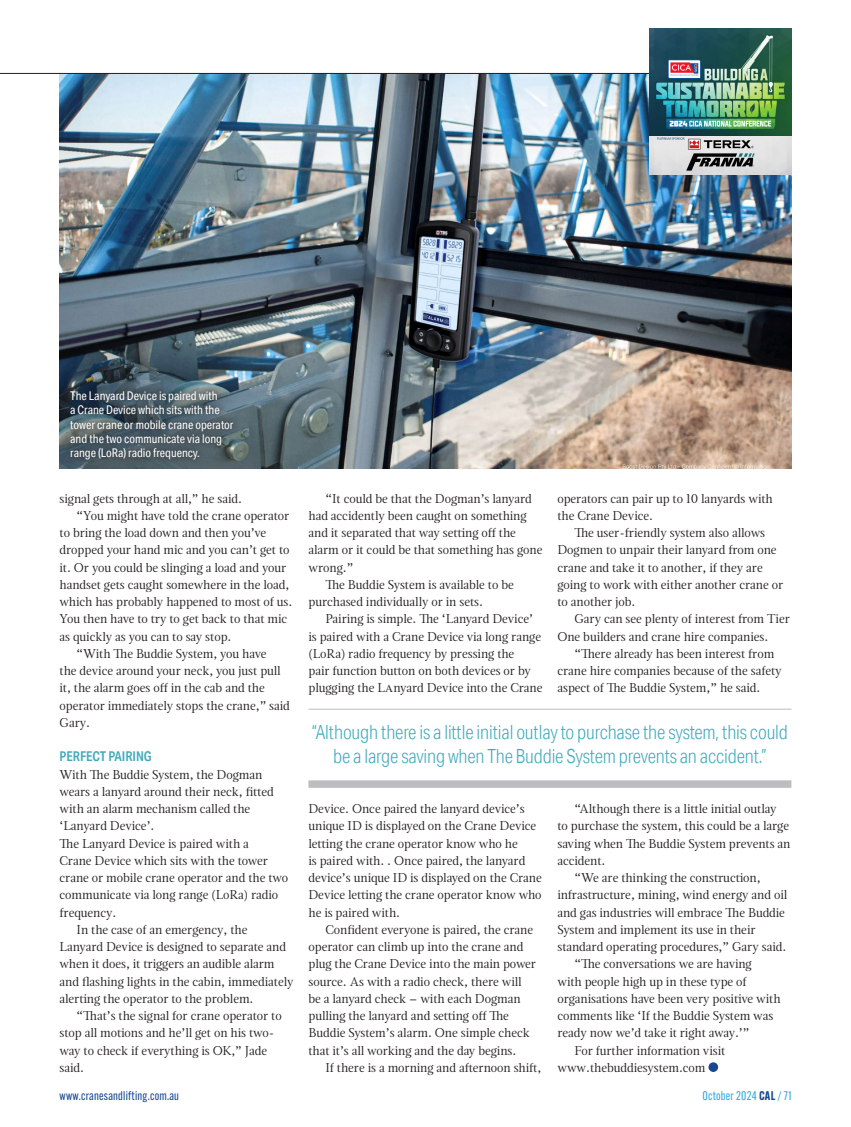
<style>
.page{position:relative;width:851px;height:1127px;background:#fff}
.page>*{position:absolute;margin:0;border:0;box-sizing:border-box;transform-origin:0 0}
.QUOTE{font:300 19.5px/24px "Aktiv Grotesk Cd";letter-spacing:-.01em;color:#3faabb;text-align:center}
.SUB_HEADING{font:600 13.5px "Aktiv Grotesk Cd";letter-spacing:-.005em;color:#3faabb}
.BODY_COPY{font:12.75px/17.2px "Magneta";letter-spacing:-.005em;color:#231f20}
.t1{font:12.3px "Alternate Gothic ATF";letter-spacing:.02em;color:#174791}
.t2{font:12.3px "Alternate Gothic ATF";letter-spacing:.02em;color:#2aace2}
.t3{font:12px/14.4px "Aktiv Grotesk Cd";color:#fff}
.s1{font-weight:600;color:#174791}
</style>
<div class="page">
<img style="left:60px;top:74px;width:731px;height:394px">
<hr style="left:0;top:73px;width:649px;height:1px;background:#231f20">
<img style="left:649px;top:29px;width:142px;height:146px">
<div style="left:708px;top:1062px;width:10px;height:10px;background:#174791;border-radius:50%"></div>
<hr style="left:308px;top:709px;width:483px;height:1px;background:#bcbdc0">
<div style="left:308px;top:780px;width:483px;height:8px;background:#bcbdc0"></div>
<div style="left:63px;top:383px;width:178px;height:84px;background:#231f20;opacity:.59"></div>
<p class="t3" style="left:70px;top:388px;width:165px">The Lanyard Device is paired with<br>a Crane Device which sits with the tower crane or mobile crane operator and the two communicate via long range (LoRa) radio frequency.</p>
<p class="BODY_COPY" style="left:60px;top:489px;width:184px">signal gets through at all,” he said.</p>
<p class="BODY_COPY" style="left:60px;top:506px;width:234px;text-indent:17px">“You might have told the crane operator to bring the load down and then you’ve dropped your hand mic and you can’t get to it. Or you could be slinging a load and your handset gets caught somewhere in the load, which has probably happened to most of us.<br>You then have to try to get back to that mic as quickly as you can to say stop.</p>
<p class="BODY_COPY" style="left:60px;top:644px;width:232px;text-indent:17px">“With The Buddie System, you have<br>the device around your neck, you just pull it, the alarm goes off in the cab and the operator immediately stops the crane,” said<br>Gary.</p>
<p class="SUB_HEADING" style="left:60px;top:749px;width:94px">PERFECT PAIRING</p>
<p class="BODY_COPY" style="left:60px;top:765px;width:216px">With The Buddie System, the Dogman wears a lanyard around their neck, fitted with an alarm mechanism called the ‘Lanyard Device’.</p>
<p class="BODY_COPY" style="left:60px;top:834px;width:191px">The Lanyard Device is paired with a</p>
<p class="BODY_COPY" style="left:60px;top:851px;width:210px">Crane Device which sits with the tower</p>
<p class="BODY_COPY" style="left:60px;top:869px;width:230px">crane or mobile crane operator and the two</p>
<p class="BODY_COPY" style="left:60px;top:886px;width:220px">communicate via long range (LoRa) radio</p>
<p class="BODY_COPY" style="left:60px;top:903px;width:58px">frequency.</p>
<p class="BODY_COPY" style="left:60px;top:920px;width:235px;text-indent:17px">In the case of an emergency, the Lanyard Device is designed to separate and when it does, it triggers an audible alarm and flashing lights in the cabin, immediately alerting the operator to the problem.</p>
<p class="BODY_COPY" style="left:60px;top:1007px;width:224px;text-indent:17px">“That’s the signal for crane operator to stop all motions and he’ll get on his two&shy;way to check if everything is OK,” Jade said.</p>
<p class="BODY_COPY" style="left:308px;top:489px;width:235px;text-indent:17px">“It could be that the Dogman’s lanyard had accidently been caught on something and it separated that way setting off the alarm or it could be that something has gone wrong.”</p>
<p class="BODY_COPY" style="left:308px;top:575px;width:207px;text-indent:17px">The Buddie System is available to be purchased individually or in sets.</p>
<p class="BODY_COPY" style="left:308px;top:610px;width:235px;text-indent:17px">Pairing is simple. The ‘Lanyard Device’ is paired with a Crane Device via long range (LoRa) radio frequency by pressing the<br>pair function button on both devices or by plugging the Lanyard Device into the Crane</p>
<p class="BODY_COPY" style="left:557px;top:489px;width:217px">operators can pair up to 10 lanyards with the Crane Device.</p>
<p class="BODY_COPY" style="left:557px;top:524px;width:227px;text-indent:17px">The user-friendly system also allows Dogmen to unpair their lanyard from one crane and take it to another, if they are going to work with either another crane or to another job.</p>
<p class="BODY_COPY" style="left:557px;top:610px;width:234px;text-indent:17px">Gary can see plenty of interest from Tier<br>One builders and crane hire companies.</p>
<p class="BODY_COPY" style="left:557px;top:644px;width:226px;text-indent:17px">“There already has been interest from crane hire companies because of the safety aspect of The Buddie System,” he said.</p>
<p class="QUOTE" style="left:312px;top:720px;width:477px">“Although there is a little initial outlay to purchase the system, this could be a large saving when The Buddie System prevents an accident.”</p>
<p class="BODY_COPY" style="left:308px;top:800px;width:235px">Device. Once paired the lanyard device’s unique ID is displayed on the Crane Device letting the crane operator know who he<br>is paired with. . Once paired, the lanyard device’s unique ID is displayed on the Crane Device letting the crane operator know who he is paired with.</p>
<p class="BODY_COPY" style="left:308px;top:920px;width:229px;text-indent:17px">Confident everyone is paired, the crane operator can climb up into the crane and plug the Crane Device into the main power source. As with a radio check, there will be a lanyard check – with each Dogman pulling the lanyard and setting off The Buddie System’s alarm. One simple check that it’s all working and the day begins.</p>
<p class="BODY_COPY" style="left:325px;top:1058px;width:217px">If there is a morning and afternoon shift,</p>
<p class="BODY_COPY" style="left:557px;top:800px;width:234px;text-indent:17px">“Although there is a little initial outlay<br>to purchase the system, this could be a large saving when The Buddie System prevents an accident.</p>
<p class="BODY_COPY" style="left:557px;top:869px;width:231px;text-indent:17px">“We are thinking the construction, infrastructure, mining, wind energy and oil and gas industries will embrace The Buddie System and implement its use in their standard operating procedures,” Gary said.</p>
<p class="BODY_COPY" style="left:557px;top:955px;width:225px;text-indent:17px">“The conversations we are having<br>with people high up in these type of organisations have been very positive with comments like ‘If the Buddie System was ready now we’d take it right away.’”</p>
<p class="BODY_COPY" style="left:557px;top:1041px;width:169px;text-indent:17px">For further information visit www.thebuddiesystem.com</p>
<p class="t1" style="left:60px;top:1088px;width:121px">www.cranesandlifting.com.au</p>
<p class="t2" style="left:702px;top:1088px;width:91px">October 2024 <span class="s1">CAL</span> / 71</p>
</div>
